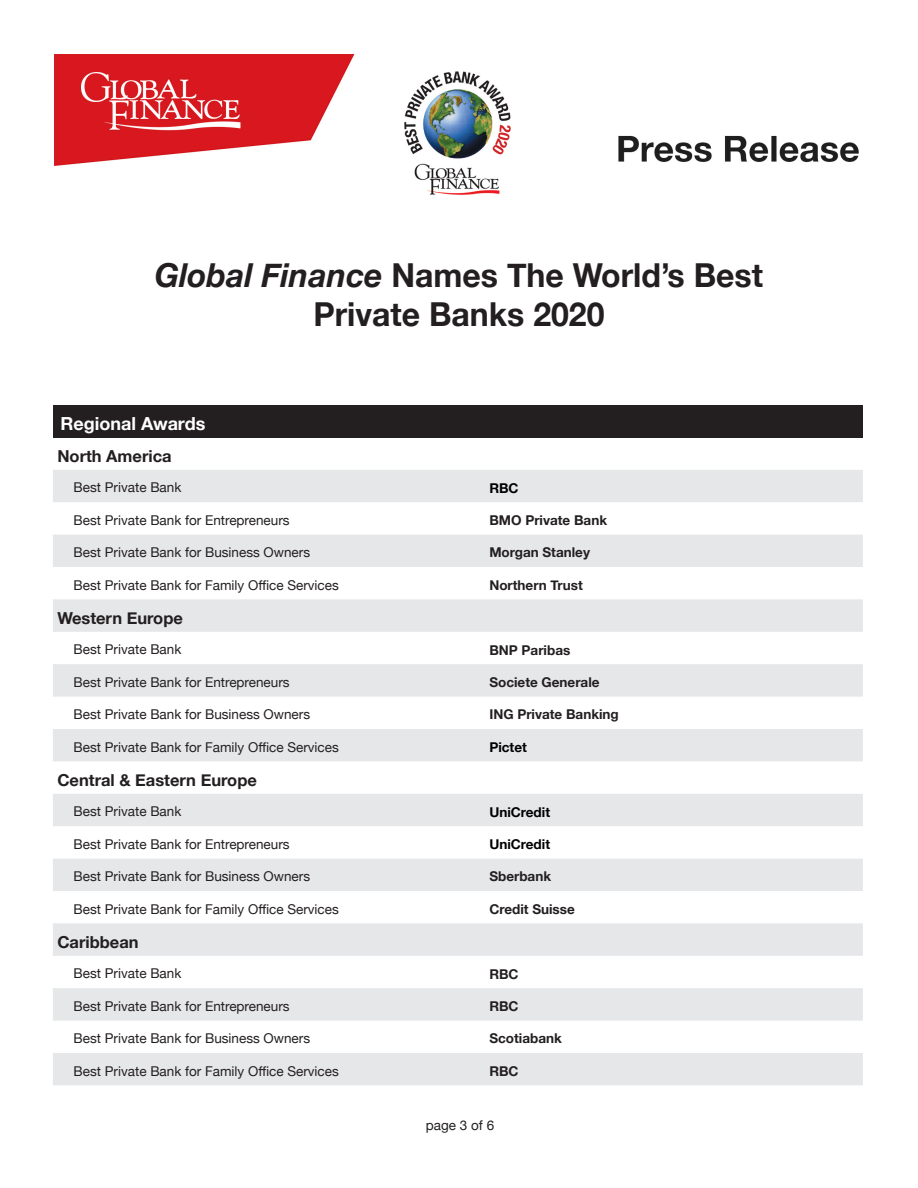
<style>
.page{position:relative;width:918px;height:1188px;background:#fff}
.page>*{position:absolute;margin:0;border:0;box-sizing:border-box;transform-origin:0 0}
.t1{font:700 33px "Helvetica Neue";color:#231f20}
.t2{font:700 18px "Helvetica Neue";color:#fff}
.t3{font:700 16.5px "Helvetica Neue";color:#231f20}
.t4{font:13.5px "Helvetica Neue";color:#231f20}
.t5{font:700 13.5px "Helvetica Neue";color:#231f20}
.t6{font:700 13.5px "Helvetica Neue";color:#000}
.s1{font-style:italic}
</style>
<div class="page">
<div style="left:53px;top:405px;width:810px;height:32px;background:#231f20"></div>
<svg style="left:53px;top:470px;width:810px;height:615px;fill:#e6e7e9"></svg>
<img style="left:54px;top:54px;width:805px;height:112px">
<div style="left:396px;top:55px;width:125px;height:161px;background:#fff"></div>
<img style="left:404px;top:71px;width:107px;height:124px">
<p class="t1" style="left:155px;top:249px;width:610px"><span class="s1">Global Finance</span> Names The World’s Best</p>
<p class="t1" style="left:313px;top:289px;width:293px">Private Banks 2020</p>
<p class="t2" style="left:60px;top:409px;width:146px">Regional Awards</p>
<p class="t3" style="left:57px;top:443px;width:116px">North America</p>
<p class="t4" style="left:74px;top:478px;width:109px">Best Private Bank</p>
<p class="t6" style="left:489px;top:477px;width:31px">RBC</p>
<p class="t4" style="left:74px;top:510px;width:218px">Best Private Bank for Entrepreneurs</p>
<p class="t5" style="left:489px;top:510px;width:119px">BMO Private Bank</p>
<p class="t4" style="left:74px;top:543px;width:238px">Best Private Bank for Business Owners</p>
<p class="t5" style="left:489px;top:542px;width:102px">Morgan Stanley</p>
<p class="t4" style="left:74px;top:575px;width:267px">Best Private Bank for Family Office Services</p>
<p class="t5" style="left:489px;top:574px;width:95px">Northern Trust</p>
<p class="t3" style="left:57px;top:605px;width:127px">Western Europe</p>
<p class="t4" style="left:74px;top:640px;width:109px">Best Private Bank</p>
<p class="t5" style="left:489px;top:639px;width:82px">BNP Paribas</p>
<p class="t4" style="left:74px;top:672px;width:218px">Best Private Bank for Entrepreneurs</p>
<p class="t5" style="left:489px;top:672px;width:112px">Societe Generale</p>
<p class="t4" style="left:74px;top:705px;width:238px">Best Private Bank for Business Owners</p>
<p class="t5" style="left:489px;top:704px;width:131px">ING Private Banking</p>
<p class="t4" style="left:74px;top:737px;width:267px">Best Private Bank for Family Office Services</p>
<p class="t6" style="left:489px;top:736px;width:39px">Pictet</p>
<p class="t3" style="left:57px;top:767px;width:201px">Central &amp; Eastern Europe</p>
<p class="t4" style="left:74px;top:802px;width:109px">Best Private Bank</p>
<p class="t6" style="left:489px;top:801px;width:62px">UniCredit</p>
<p class="t4" style="left:74px;top:834px;width:218px">Best Private Bank for Entrepreneurs</p>
<p class="t6" style="left:489px;top:834px;width:62px">UniCredit</p>
<p class="t4" style="left:74px;top:867px;width:238px">Best Private Bank for Business Owners</p>
<p class="t5" style="left:489px;top:866px;width:63px">Sberbank</p>
<p class="t4" style="left:74px;top:899px;width:267px">Best Private Bank for Family Office Services</p>
<p class="t5" style="left:489px;top:898px;width:87px">Credit Suisse</p>
<p class="t3" style="left:57px;top:929px;width:83px">Caribbean</p>
<p class="t4" style="left:74px;top:964px;width:109px">Best Private Bank</p>
<p class="t5" style="left:489px;top:963px;width:31px">RBC</p>
<p class="t4" style="left:74px;top:996px;width:218px">Best Private Bank for Entrepreneurs</p>
<p class="t5" style="left:489px;top:996px;width:31px">RBC</p>
<p class="t4" style="left:74px;top:1029px;width:238px">Best Private Bank for Business Owners</p>
<p class="t5" style="left:489px;top:1028px;width:74px">Scotiabank</p>
<p class="t4" style="left:74px;top:1061px;width:267px">Best Private Bank for Family Office Services</p>
<p class="t5" style="left:489px;top:1060px;width:31px">RBC</p>
<p class="t4" style="left:426px;top:1116px;width:70px">page 3 of 6</p>
</div>
